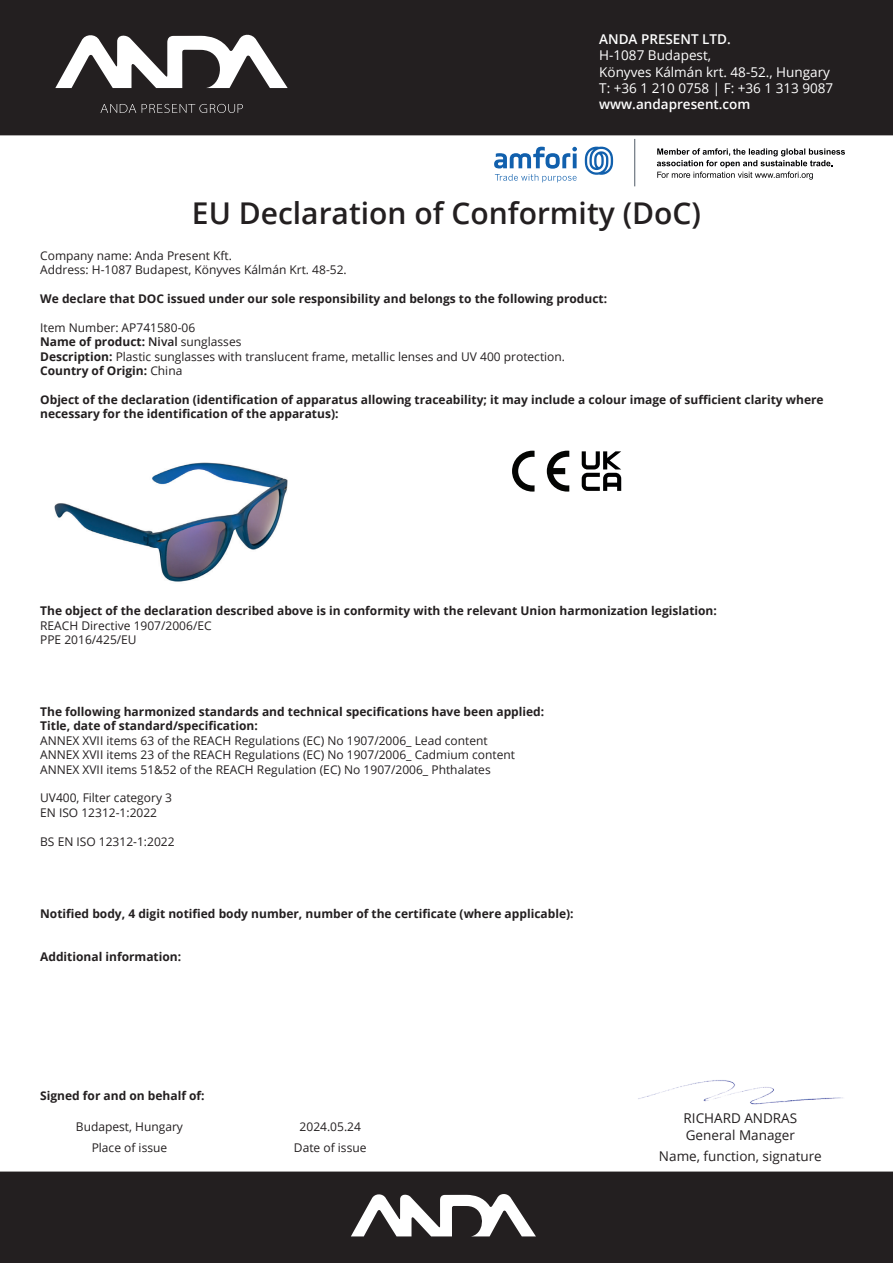
<style>
.page{position:relative;width:893px;height:1263px;background:#fff}
.page>*{position:absolute;margin:0;border:0;box-sizing:border-box;transform-origin:0 0}
.t1{font:600 30px "Open Sans";color:#231f20}
.t2{font:13.5px/16.2px "Open Sans";color:#fff}
.t3{font:13.5px/16.2px "Open Sans";color:#231f20}
.t4{font:600 13.5px "Open Sans";color:#fff}
.t5{font:700 12px/14.4px "Open Sans";color:#231f20}
.t6{font:12px/14.4px "Open Sans";color:#231f20}
.s1{font-weight:700}
.s2{font-weight:600}
</style>
<div class="page">
<div style="left:0;top:0;width:893px;height:135px;background:#231f20"></div>
<div style="left:0;top:1171px;width:893px;height:92px;background:#231f20"></div>
<svg style="left:55px;top:34px;width:233px;height:54px"></svg>
<svg style="left:100px;top:104px;width:143px;height:9px"></svg>
<img style="left:54px;top:462px;width:234px;height:120px">
<svg style="left:351px;top:1193px;width:185px;height:43px"></svg>
<svg style="left:585px;top:147px;width:28px;height:28px"></svg>
<svg style="left:494px;top:147px;width:83px;height:35px"></svg>
<hr style="left:634px;top:139px;width:1px;height:47px;background:#606a75">
<svg style="left:657px;top:148px;width:188px;height:32px"></svg>
<img style="left:638px;top:1080px;width:205px;height:25px">
<svg style="left:512px;top:451px;width:23px;height:41px"></svg>
<svg style="left:547px;top:451px;width:22px;height:41px"></svg>
<svg style="left:582px;top:451px;width:39px;height:40px"></svg>
<p class="t4" style="left:599px;top:30px;width:133px">ANDA PRESENT LTD.</p>
<p class="t2" style="left:599px;top:47px;width:236px">H-1087 Budapest,<br>Könyves Kálmán krt. 48-52., Hungary<br>T: +36 1 210 0758 | F: +36 1 313 9087</p>
<p class="t4" style="left:599px;top:95px;width:153px">www.andapresent.com</p>
<h1 class="t1" style="left:192px;top:192px;width:511px">EU Declaration of Conformity (DoC)</h1>
<p class="t6" style="left:40px;top:248px;width:308px">Company name: Anda Present Kft.<br>Address: H-1087 Budapest, Könyves Kálmán Krt. 48-52.</p>
<p class="t5" style="left:40px;top:291px;width:569px">We declare that DOC issued under our sole responsibility and belongs to the following product:</p>
<p class="t6" style="left:40px;top:320px;width:526px">Item Number: AP741580-06<br><span class="s1">Name of product:</span> <span class="s2">Nival</span> sunglasses<br><span class="s1">Description:</span> Plastic sunglasses with translucent frame, metallic lenses and UV 400 protection.<br><span class="s1">Country of Origin:</span> China</p>
<p class="t5" style="left:40px;top:392px;width:785px">Object of the declaration (identification of apparatus allowing traceability; it may include a colour image of sufficient clarity where necessary for the identification of the apparatus):</p>
<p class="t5" style="left:40px;top:603px;width:678px">The object of the declaration described above is in conformity with the relevant Union harmonization legislation:</p>
<p class="t6" style="left:40px;top:618px;width:173px">REACH Directive 1907/2006/EC<br>PPE 2016/425/EU</p>
<p class="t5" style="left:40px;top:704px;width:506px">The following harmonized standards and technical specifications have been applied:<br>Title, date of standard/specification:</p>
<p class="t6" style="left:40px;top:733px;width:476px">ANNEX XVII items 63 of the REACH Regulations (EC) No 1907/2006_ Lead content<br>ANNEX XVII items 23 of the REACH Regulations (EC) No 1907/2006_ Cadmium content<br>ANNEX XVII items 51&amp;52 of the REACH Regulation (EC) No 1907/2006_ Phthalates</p>
<p class="t6" style="left:40px;top:790px;width:133px">UV400, Filter category 3<br>EN ISO 12312-1:2022</p>
<p class="t6" style="left:40px;top:834px;width:136px">BS EN ISO 12312-1:2022</p>
<p class="t5" style="left:40px;top:906px;width:535px">Notified body, 4 digit notified body number, number of the certificate (where applicable):</p>
<p class="t5" style="left:40px;top:949px;width:143px">Additional information:</p>
<p class="t5" style="left:40px;top:1088px;width:166px">Signed for and on behalf of:</p>
<p class="t6" style="left:76px;top:1115px;width:109px;line-height:21px;text-align:center">Budapest, Hungary<br>Place of issue</p>
<p class="t6" style="left:294px;top:1115px;width:74px;line-height:21px;text-align:center">2024.05.24<br>Date of issue</p>
<p class="t3" style="left:683px;top:1110px;width:115px">RICHARD ANDRAS<br>General Manager</p>
<p class="t3" style="left:659px;top:1147px;width:164px">Name, function, signature</p>
</div>
